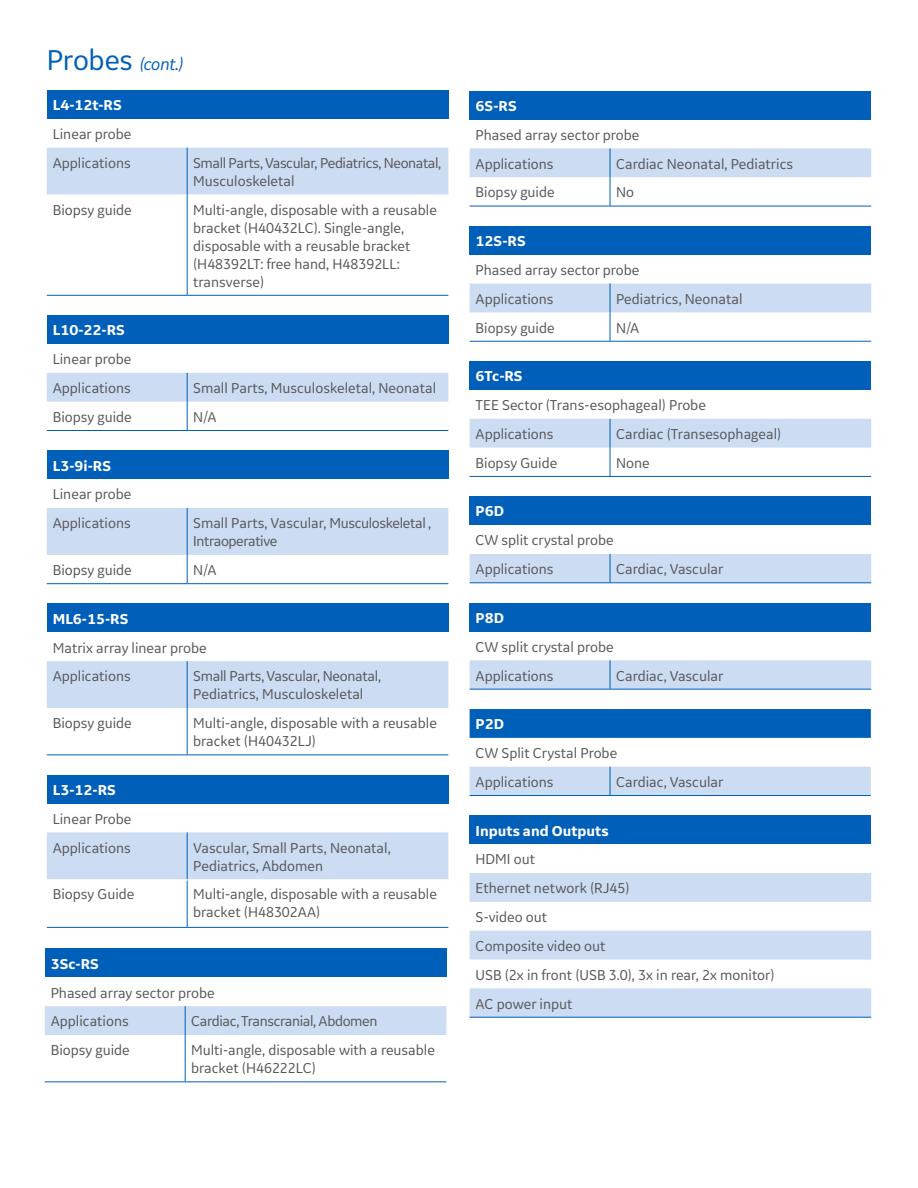
<style>
.page{position:relative;width:918px;height:1188px;background:#fff}
.page>*{position:absolute;margin:0;border:0;box-sizing:border-box;transform-origin:0 0}
.t1{font:italic 18px "GE Inspira Sans";color:#005fb9}
.t2{font:15px/18px "GE Inspira Sans";color:#57585a}
.t3{font:700 15px "GE Inspira Sans";color:#fff}
.t4{font:15px/18px "GE Inspira Sans";letter-spacing:-.025em;color:#57585a}
.t5{font:15px/18px "GE Inspira Sans";letter-spacing:-.03em;color:#57585a}
.s1{font-style:normal;font-size:30px}
</style>
<div class="page">
<div style="left:47px;top:90px;width:401px;height:29px;background:#005fb9"></div>
<div style="left:47px;top:148px;width:401px;height:46px;background:#ccdcf2"></div>
<hr style="left:187px;top:148px;width:1px;height:46px;background:#005fb9">
<hr style="left:187px;top:194px;width:1px;height:101px;background:#005fb9">
<hr style="left:47px;top:295px;width:140px;height:1px;background:#005fb9">
<hr style="left:187px;top:295px;width:261px;height:1px;background:#005fb9">
<div style="left:47px;top:315px;width:401px;height:29px;background:#005fb9"></div>
<svg style="left:47px;top:373px;width:401px;height:57px"></svg>
<hr style="left:47px;top:430px;width:140px;height:1px;background:#005fb9">
<hr style="left:187px;top:430px;width:261px;height:1px;background:#005fb9">
<div style="left:47px;top:450px;width:401px;height:29px;background:#005fb9"></div>
<svg style="left:47px;top:508px;width:401px;height:75px"></svg>
<hr style="left:47px;top:583px;width:140px;height:1px;background:#005fb9">
<hr style="left:187px;top:583px;width:261px;height:1px;background:#005fb9">
<div style="left:47px;top:604px;width:401px;height:28px;background:#005fb9"></div>
<div style="left:47px;top:661px;width:401px;height:47px;background:#ccdcf2"></div>
<hr style="left:187px;top:661px;width:1px;height:47px;background:#005fb9">
<hr style="left:187px;top:708px;width:1px;height:47px;background:#005fb9">
<hr style="left:47px;top:755px;width:140px;height:1px;background:#005fb9">
<hr style="left:187px;top:755px;width:261px;height:1px;background:#005fb9">
<div style="left:47px;top:775px;width:401px;height:29px;background:#005fb9"></div>
<div style="left:47px;top:832px;width:401px;height:47px;background:#ccdcf2"></div>
<hr style="left:187px;top:832px;width:1px;height:47px;background:#005fb9">
<hr style="left:187px;top:881px;width:1px;height:46px;background:#005fb9">
<hr style="left:47px;top:927px;width:140px;height:1px;background:#005fb9">
<hr style="left:187px;top:927px;width:261px;height:1px;background:#005fb9">
<div style="left:45px;top:949px;width:401px;height:28px;background:#005fb9"></div>
<div style="left:45px;top:1006px;width:401px;height:29px;background:#ccdcf2"></div>
<hr style="left:185px;top:1035px;width:1px;height:46px;background:#005fb9">
<hr style="left:45px;top:1081px;width:140px;height:1px;background:#005fb9">
<hr style="left:185px;top:1081px;width:261px;height:1px;background:#005fb9">
<div style="left:470px;top:91px;width:401px;height:29px;background:#005fb9"></div>
<svg style="left:470px;top:148px;width:401px;height:58px"></svg>
<hr style="left:470px;top:206px;width:140px;height:1px;background:#005fb9">
<hr style="left:610px;top:206px;width:261px;height:1px;background:#005fb9">
<div style="left:470px;top:226px;width:401px;height:29px;background:#005fb9"></div>
<svg style="left:470px;top:284px;width:401px;height:57px"></svg>
<hr style="left:470px;top:341px;width:140px;height:1px;background:#005fb9">
<hr style="left:610px;top:341px;width:261px;height:1px;background:#005fb9">
<div style="left:470px;top:361px;width:401px;height:29px;background:#005fb9"></div>
<svg style="left:470px;top:419px;width:401px;height:57px"></svg>
<hr style="left:470px;top:476px;width:140px;height:1px;background:#005fb9">
<hr style="left:610px;top:476px;width:261px;height:1px;background:#005fb9">
<div style="left:470px;top:496px;width:401px;height:29px;background:#005fb9"></div>
<div style="left:470px;top:554px;width:401px;height:28px;background:#ccdcf2"></div>
<hr style="left:470px;top:582px;width:140px;height:1px;background:#005fb9">
<hr style="left:610px;top:582px;width:261px;height:1px;background:#005fb9">
<div style="left:470px;top:603px;width:401px;height:29px;background:#005fb9"></div>
<svg style="left:470px;top:660px;width:401px;height:29px;background:#c9daf1"></svg>
<hr style="left:470px;top:689px;width:140px;height:1px;background:#005fb9">
<hr style="left:610px;top:689px;width:261px;height:1px;background:#005fb9">
<div style="left:470px;top:709px;width:401px;height:29px;background:#005fb9"></div>
<div style="left:470px;top:767px;width:401px;height:28px;background:#ccdcf2"></div>
<hr style="left:470px;top:795px;width:140px;height:1px;background:#005fb9">
<hr style="left:610px;top:795px;width:261px;height:1px;background:#005fb9">
<div style="left:470px;top:815px;width:401px;height:29px;background:#005fb9"></div>
<svg style="left:470px;top:873px;width:401px;height:144px;fill:#ccdcf2"></svg>
<hr style="left:470px;top:1017px;width:401px;height:1px;background:#005fb9">
<p class="t1" style="left:47px;top:53px;width:138px"><span class="s1">Probes</span> (cont.)</p>
<p class="t3" style="left:53px;top:96px;width:70px">L4-12t-RS</p>
<p class="t2" style="left:53px;top:125px;width:80px">Linear probe</p>
<p class="t2" style="left:53px;top:153px;width:80px">Applications</p>
<p class="t5" style="left:193px;top:153px;width:249px">Small Parts, Vascular, Pediatrics, Neonatal,<br>Musculoskeletal</p>
<p class="t2" style="left:53px;top:200px;width:81px">Biopsy guide</p>
<p class="t2" style="left:193px;top:200px;width:245px">Multi-angle, disposable with a reusable bracket (H40432LC). Single-angle, disposable with a reusable bracket (H48392LT: free hand, H48392LL: transverse)</p>
<p class="t3" style="left:53px;top:321px;width:73px">L10-22-RS</p>
<p class="t2" style="left:53px;top:350px;width:80px">Linear probe</p>
<p class="t2" style="left:53px;top:379px;width:80px">Applications</p>
<p class="t2" style="left:193px;top:379px;width:244px">Small Parts, Musculoskeletal, Neonatal</p>
<p class="t2" style="left:53px;top:407px;width:81px">Biopsy guide</p>
<p class="t2" style="left:193px;top:407px;width:25px">N/A</p>
<p class="t3" style="left:53px;top:456px;width:60px">L3-9i-RS</p>
<p class="t2" style="left:53px;top:485px;width:80px">Linear probe</p>
<p class="t2" style="left:53px;top:514px;width:80px">Applications</p>
<p class="t4" style="left:193px;top:514px;width:240px">Small Parts, Vascular, Musculoskeletal ,<br>Intraoperative</p>
<p class="t2" style="left:53px;top:561px;width:81px">Biopsy guide</p>
<p class="t2" style="left:193px;top:561px;width:25px">N/A</p>
<p class="t3" style="left:53px;top:609px;width:77px">ML6-15-RS</p>
<p class="t2" style="left:53px;top:638px;width:155px">Matrix array linear probe</p>
<p class="t2" style="left:53px;top:667px;width:80px">Applications</p>
<p class="t2" style="left:193px;top:667px;width:189px">Small Parts, Vascular, Neonatal,<br>Pediatrics, Musculoskeletal</p>
<p class="t2" style="left:53px;top:714px;width:81px">Biopsy guide</p>
<p class="t2" style="left:193px;top:714px;width:245px">Multi-angle, disposable with a reusable bracket (H40432LJ)</p>
<p class="t3" style="left:53px;top:781px;width:64px">L3-12-RS</p>
<p class="t2" style="left:53px;top:809px;width:80px">Linear Probe</p>
<p class="t2" style="left:53px;top:838px;width:80px">Applications</p>
<p class="t2" style="left:193px;top:838px;width:199px">Vascular, Small Parts, Neonatal,<br>Pediatrics, Abdomen</p>
<p class="t2" style="left:53px;top:885px;width:83px">Biopsy Guide</p>
<p class="t2" style="left:193px;top:885px;width:245px">Multi-angle, disposable with a reusable bracket (H48302AA)</p>
<p class="t3" style="left:51px;top:954px;width:49px">3Sc-RS</p>
<p class="t2" style="left:51px;top:983px;width:165px">Phased array sector probe</p>
<p class="t2" style="left:51px;top:1012px;width:80px">Applications</p>
<p class="t4" style="left:191px;top:1012px;width:188px">Cardiac, Transcranial, Abdomen</p>
<p class="t2" style="left:51px;top:1041px;width:81px">Biopsy guide</p>
<p class="t2" style="left:191px;top:1041px;width:245px">Multi-angle, disposable with a reusable bracket (H46222LC)</p>
<p class="t3" style="left:476px;top:97px;width:43px">6S-RS</p>
<p class="t2" style="left:476px;top:125px;width:165px">Phased array sector probe</p>
<p class="t2" style="left:476px;top:154px;width:80px">Applications</p>
<p class="t2" style="left:616px;top:154px;width:179px">Cardiac Neonatal, Pediatrics</p>
<p class="t2" style="left:476px;top:183px;width:81px">Biopsy guide</p>
<p class="t2" style="left:616px;top:183px;width:20px">No</p>
<p class="t3" style="left:476px;top:232px;width:52px">12S-RS</p>
<p class="t2" style="left:476px;top:261px;width:165px">Phased array sector probe</p>
<p class="t2" style="left:476px;top:289px;width:80px">Applications</p>
<p class="t2" style="left:616px;top:289px;width:128px">Pediatrics, Neonatal</p>
<p class="t2" style="left:476px;top:318px;width:81px">Biopsy guide</p>
<p class="t2" style="left:616px;top:318px;width:25px">N/A</p>
<p class="t3" style="left:476px;top:367px;width:48px">6Tc-RS</p>
<p class="t2" style="left:476px;top:396px;width:232px">TEE Sector (Trans-esophageal) Probe</p>
<p class="t2" style="left:476px;top:425px;width:80px">Applications</p>
<p class="t2" style="left:616px;top:425px;width:167px">Cardiac (Transesophageal)</p>
<p class="t2" style="left:476px;top:453px;width:83px">Biopsy Guide</p>
<p class="t2" style="left:616px;top:453px;width:35px">None</p>
<p class="t3" style="left:476px;top:502px;width:30px">P6D</p>
<p class="t2" style="left:476px;top:531px;width:140px">CW split crystal probe</p>
<p class="t2" style="left:476px;top:560px;width:80px">Applications</p>
<p class="t2" style="left:616px;top:560px;width:109px">Cardiac, Vascular</p>
<p class="t3" style="left:476px;top:609px;width:30px">P8D</p>
<p class="t2" style="left:476px;top:637px;width:140px">CW split crystal probe</p>
<p class="t2" style="left:476px;top:666px;width:80px">Applications</p>
<p class="t2" style="left:616px;top:666px;width:109px">Cardiac, Vascular</p>
<p class="t3" style="left:476px;top:715px;width:30px">P2D</p>
<p class="t2" style="left:476px;top:744px;width:143px">CW Split Crystal Probe</p>
<p class="t2" style="left:476px;top:772px;width:80px">Applications</p>
<p class="t2" style="left:616px;top:772px;width:109px">Cardiac, Vascular</p>
<p class="t3" style="left:476px;top:821px;width:135px">Inputs and Outputs</p>
<p class="t2" style="left:476px;top:850px;width:61px">HDMI out</p>
<p class="t2" style="left:476px;top:879px;width:155px">Ethernet network (RJ45)</p>
<p class="t2" style="left:476px;top:908px;width:73px">S-video out</p>
<p class="t2" style="left:476px;top:937px;width:131px">Composite video out</p>
<p class="t2" style="left:476px;top:965px;width:301px">USB (2x in front (USB 3.0), 3x in rear, 2x monitor)</p>
<p class="t2" style="left:476px;top:994px;width:98px">AC power input</p>
</div>
